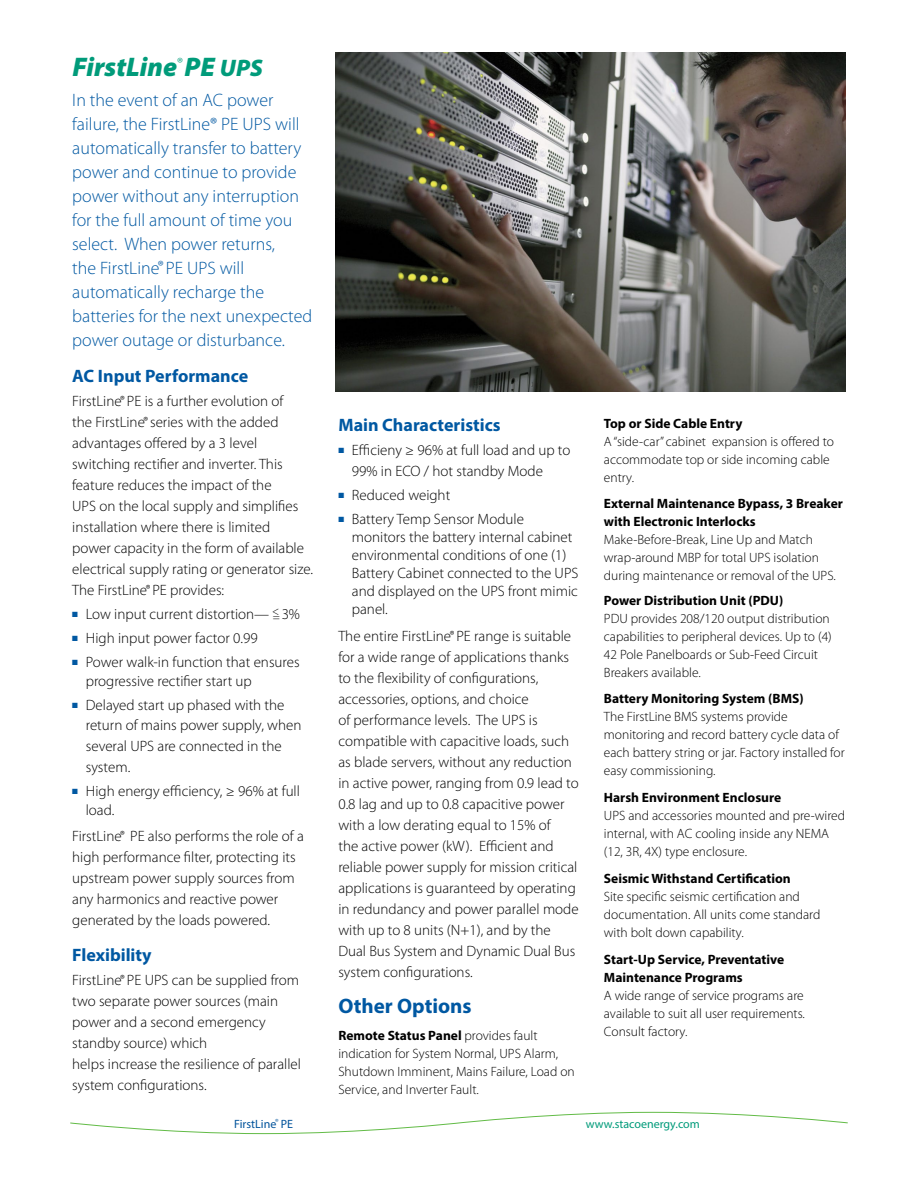
<style>
.page{position:relative;width:918px;height:1188px;background:#fff}
.page>*{position:absolute;margin:0;border:0;box-sizing:border-box;transform-origin:0 0}
.t1{font:italic 900 27px "Myriad Pro";color:#009b7a}
.t2{font:700 21px "Myriad Pro";color:#0058a2}
.t3{font:300 18px/24px "Myriad Pro";color:#0058a2}
.t4{font:700 18px "Myriad Pro";color:#0058a2}
.t5{font:300 15px/21px "Myriad Pro";color:#000}
.t6{font:300 13.5px/18px "Myriad Pro";color:#000}
.t7{font:700 13.5px/18px "Myriad Pro";color:#000}
.t8{font:12px "Myriad Pro";color:#009b7a}
.t9{font:12px "Myriad Pro";color:#00539b}
.s1{font-size:24px}
.s2{font-size:12px}
.s3{color:#0058a2}
.s4{font-weight:700}
</style>
<div class="page">
<img style="left:335px;top:52px;width:511px;height:340px">
<svg style="left:70px;top:1112px;width:778px;height:22px"></svg>
<h1 class="t1" style="left:72px;top:49px;width:192px">FirstLine<sup>®</sup>PE <span class="s1">UPS</span></h1>
<p class="t3" style="left:72px;top:88px;width:241px">In the event of an AC power failure, the FirstLine® PE UPS will automatically transfer to battery power and continue to provide power without any interruption for the full amount of time you select. When power returns,<br>the FirstLine<sup>®</sup> PE UPS will automatically recharge the batteries for the next unexpected power outage or disturbance.</p>
<p class="t4" style="left:72px;top:364px;width:177px">AC Input Performance</p>
<p class="t5" style="left:72px;top:390px;width:242px">FirstLine<span class="s2">®</span> PE is a further evolution of<br>the FirstLine<span class="s2">®</span> series with the added advantages offered by a 3 level switching rectifier and inverter. This feature reduces the impact of the<br>UPS on the local supply and simplifies installation where there is limited<br>power capacity in the form of available electrical supply rating or generator size.<br>The FirstLine<span class="s2">®</span> PE provides:</p>
<p class="t5" style="left:72px;top:603px;width:209px"><span class="s3">■</span> Low input current distortion— <sup>&lt;</sup></p>
<p class="t4" style="left:338px;top:413px;width:164px">Main Characteristics</p>
<p class="t5" style="left:352px;top:439px;width:220px;text-indent:-14px"><span class="s3">■</span> Efficieny ≥ 96% at full load and up to<br>99% in ECO / hot standby Mode</p>
<p class="t5" style="left:338px;top:484px;width:113px"><span class="s3">■</span> Reduced weight</p>
<p class="t5" style="left:352px;top:510px;width:228px;line-height:18px;text-indent:-14px"><span class="s3">■</span> Battery Temp Sensor Module monitors the battery internal cabinet environmental conditions of one (1)<br>Battery Cabinet connected to the UPS and displayed on the UPS front mimic panel.</p>
<p class="t5" style="left:338px;top:625px;width:242px">The entire FirstLine<span class="s2">®</span> PE range is suitable for a wide range of applications thanks to the flexibility of configurations, accessories, options, and choice<br>of performance levels. The UPS is compatible with capacitive loads, such as blade servers, without any reduction in active power, ranging from 0.9 lead to 0.8 lag and up to 0.8 capacitive power with a low derating equal to 15% of<br>the active power (kW). Efficient and reliable power supply for mission critical applications is guaranteed by operating in redundancy and power parallel mode with up to 8 units (N+1), and by the Dual Bus System and Dynamic Dual Bus system configurations.</p>
<h2 class="t2" style="left:338px;top:992px;width:135px">Other Options</h2>
<p class="t6" style="left:338px;top:1026px;width:238px"><span class="s4">Remote Status Panel</span> provides fault indication for System Normal, UPS Alarm, Shutdown Imminent, Mains Failure, Load on Service, and Inverter Fault.</p>
<p class="t7" style="left:604px;top:414px;width:140px">Top or Side Cable Entry</p>
<p class="t6" style="left:604px;top:432px;width:232px">A “side-car” cabinet expansion is offered to accommodate top or side incoming cable entry.</p>
<p class="t7" style="left:604px;top:494px;width:241px">External Maintenance Bypass, 3 Breaker with Electronic Interlocks</p>
<p class="t6" style="left:604px;top:530px;width:234px">Make-Before-Break, Line Up and Match wrap-around MBP for total UPS isolation during maintenance or removal of the UPS.</p>
<p class="t7" style="left:604px;top:591px;width:181px">Power Distribution Unit (PDU)</p>
<p class="t6" style="left:604px;top:609px;width:229px">PDU provides 208/120 output distribution capabilities to peripheral devices. Up to (4)<br>42 Pole Panelboards or Sub-Feed Circuit Breakers available.</p>
<p class="t7" style="left:604px;top:689px;width:201px">Battery Monitoring System (BMS)</p>
<p class="t6" style="left:604px;top:707px;width:242px">The FirstLine BMS systems provide monitoring and record battery cycle data of each battery string or jar. Factory installed for easy commissioning.</p>
<p class="t7" style="left:604px;top:788px;width:179px">Harsh Environment Enclosure</p>
<p class="t6" style="left:604px;top:806px;width:243px">UPS and accessories mounted and pre-wired internal, with AC cooling inside any NEMA (12, 3R, 4X) type enclosure.</p>
<p class="t7" style="left:604px;top:869px;width:188px">Seismic Withstand Certification</p>
<p class="t6" style="left:604px;top:887px;width:218px">Site specific seismic certification and documentation. All units come standard with bolt down capability.</p>
<p class="t7" style="left:604px;top:950px;width:182px">Start-Up Service, Preventative<br>Maintenance Programs</p>
<p class="t6" style="left:604px;top:986px;width:203px;text-align:justify">A wide range of service programs are available to suit all user requirements.<br>Consult factory.</p>
<p class="t5" style="left:273px;top:603px;width:29px"><sub>=</sub>3%</p>
<p class="t5" style="left:72px;top:627px;width:187px"><span class="s3">■</span> High input power factor 0.99</p>
<p class="t5" style="left:86px;top:652px;width:215px;line-height:19.5px;text-indent:-14px"><span class="s3">■</span> Power walk-in function that ensures progressive rectifier start up</p>
<p class="t5" style="left:86px;top:695px;width:217px;line-height:19.5px;text-indent:-14px"><span class="s3">■</span> Delayed start up phased with the return of mains power supply, when</p>
<p class="t5" style="left:86px;top:735px;width:197px">several UPS are connected in the system.</p>
<p class="t5" style="left:86px;top:781px;width:216px;line-height:19.5px;text-indent:-14px"><span class="s3">■</span> High energy efficiency, ≥ 96% at full load.</p>
<p class="t5" style="left:72px;top:825px;width:233px">FirstLine<span class="s2">®</span> PE also performs the role of a high performance filter, protecting its upstream power supply sources from any harmonics and reactive power generated by the loads powered.</p>
<p class="t4" style="left:72px;top:943px;width:81px">Flexibility</p>
<p class="t5" style="left:72px;top:969px;width:230px">FirstLine<span class="s2">®</span> PE UPS can be supplied from two separate power sources (main power and a second emergency standby source) which<br>helps increase the resilience of parallel system configurations.</p>
<p class="t9" style="left:234px;top:1116px;width:60px">FirstLine<sup>®</sup> PE</p>
<p class="t8" style="left:586px;top:1116px;width:115px">www.stacoenergy.com</p>
</div>
